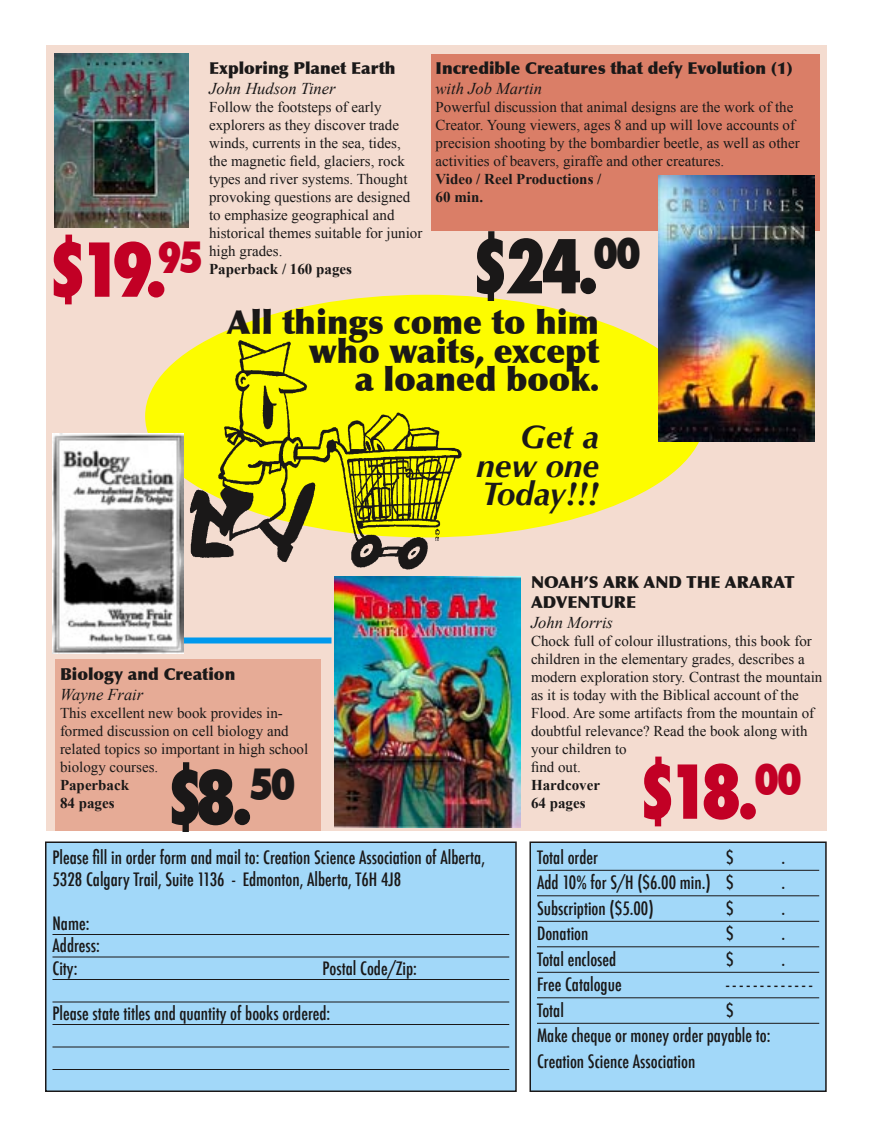
<style>
.page{position:relative;width:873px;height:1134px;background:#fff}
.page>*{position:absolute;margin:0;border:0;box-sizing:border-box;transform-origin:0 0}
.t1{font:800 condensed 72px "Futura";color:#1a1818;scale:.95 1}
.t2{font:800 condensed 72px "Futura";color:#c20025;scale:.95 1}
.t3{font:800 condensed 72px "Futura";color:#c20025}
.t4{font:900 33px/28.5px "Optima";color:#1a1818;text-align:right}
.t5{font:italic 700 33px/28.5px "Optima";color:#1a1818;text-align:justify}
.t6{font:500 condensed 18px/22.5px "Futura";color:#1a1818}
.t7{font:900 16.5px/19.8px "Optima";color:#1a1818}
.t8{font:italic 16.5px "Times New Roman";color:#1a1818}
.t9{font:15px/18px "Times New Roman";color:#1a1818}
.t10{font:700 15px/18px "Times New Roman";color:#1a1818}
</style>
<div class="page">
<div style="left:46px;top:45px;width:781px;height:786px;background:#f4dcd0"></div>
<div style="left:46px;top:842px;width:470px;height:249px;background:#a2d8f9"></div>
<hr style="left:52px;top:934px;width:457px;height:1px;background:#1a1818">
<hr style="left:52px;top:957px;width:457px;height:1px;background:#1a1818">
<hr style="left:52px;top:979px;width:457px;height:1px;background:#1a1818">
<hr style="left:52px;top:1002px;width:457px;height:1px;background:#1a1818">
<hr style="left:52px;top:1024px;width:457px;height:1px;background:#1a1818">
<hr style="left:52px;top:1047px;width:457px;height:1px;background:#1a1818">
<hr style="left:52px;top:1069px;width:457px;height:1px;background:#1a1818">
<div style="left:45px;top:842px;width:472px;height:250px;border:2px solid #1a1818"></div>
<div style="left:530px;top:842px;width:296px;height:249px;background:#a2d8f9"></div>
<hr style="left:537px;top:870px;width:282px;height:1px;background:#1a1818">
<hr style="left:537px;top:895px;width:282px;height:1px;background:#1a1818">
<hr style="left:537px;top:921px;width:282px;height:1px;background:#1a1818">
<hr style="left:537px;top:946px;width:282px;height:1px;background:#1a1818">
<hr style="left:537px;top:972px;width:282px;height:1px;background:#1a1818">
<hr style="left:537px;top:997px;width:282px;height:1px;background:#1a1818">
<hr style="left:537px;top:1023px;width:282px;height:1px;background:#1a1818">
<div style="left:530px;top:842px;width:297px;height:250px;border:2px solid #1a1818"></div>
<div style="left:180px;top:637px;width:152px;height:6px;background:#0099ed"></div>
<img style="left:334px;top:576px;width:187px;height:252px">
<div style="left:56px;top:660px;width:265px;height:171px;background:#e6ab96"></div>
<div style="left:431px;top:54px;width:388px;height:176px;background:#da7e67"></div>
<img style="left:54px;top:54px;width:134px;height:173px">
<div style="left:145px;top:295px;width:560px;height:242px;background:#fdfc00;border-radius:50%"></div>
<img style="left:188px;top:338px;width:274px;height:232px">
<img style="left:659px;top:175px;width:155px;height:267px">
<img style="left:52px;top:433px;width:131px;height:220px">
<p class="t7" style="left:209px;top:59px;width:188px">Exploring Planet Earth</p>
<p class="t8" style="left:209px;top:79px;width:128px">John Hudson Tiner</p>
<p class="t9" style="left:209px;top:98px;width:215px">Follow the footsteps of early explorers as they discover trade winds, currents in the sea, tides, the magnetic field, glaciers, rock types and river systems. Thought provoking questions are designed to emphasize geographical and historical themes suitable for junior high grades.</p>
<p class="t10" style="left:209px;top:260px;width:144px">Paperback / 160 pages</p>
<p class="t7" style="left:436px;top:59px;width:359px">Incredible Creatures that defy Evolution (1)</p>
<p class="t8" style="left:436px;top:79px;width:108px">with Job Martin</p>
<p class="t9" style="left:436px;top:98px;width:366px">Powerful discussion that animal designs are the work of the Creator. Young viewers, ages 8 and up will love accounts of precision shooting by the bombardier beetle, as well as other activities of beavers, giraffe and other creatures.</p>
<p class="t10" style="left:436px;top:170px;width:167px">Video / Reel Productions /<br>60 min.</p>
<h1 class="t1" style="left:470px;top:218px;width:182px">$24.<sup>00</sup></h1>
<h2 class="t4" style="left:227px;top:309px;width:374px">All things come to him who waits, except<br>a loaned book.</h2>
<h2 class="t5" style="left:477px;top:423px;width:124px;text-indent:44px">Get a new one Today!!!</h2>
<h1 class="t3" style="left:46px;top:221px;width:159px">$19.<sup>95</sup></h1>
<p class="t7" style="left:60px;top:664px;width:177px">Biology and Creation</p>
<p class="t8" style="left:60px;top:685px;width:85px">Wayne Frair</p>
<p class="t9" style="left:60px;top:704px;width:250px">This excellent new book provides in&shy;formed discussion on cell biology and related topics so important in high school biology courses.</p>
<p class="t10" style="left:60px;top:776px;width:71px">Paperback<br>84 pages</p>
<h1 class="t1" style="left:165px;top:749px;width:139px">$8.<sup>50</sup></h1>
<p class="t6" style="left:52px;top:847px;width:434px;line-height:21.6px">Please fill in order form and mail to: Creation Science Association of Alberta,<br>5328 Calgary Trail, Suite 1136 - Edmonton, Alberta, T6H 4J8</p>
<p class="t6" style="left:52px;top:912px;width:49px">Name:<br>Address:<br>City:</p>
<p class="t6" style="left:322px;top:957px;width:96px">Postal Code/Zip:</p>
<p class="t6" style="left:52px;top:1002px;width:279px">Please state titles and quantity of books ordered:</p>
<p class="t7" style="left:531px;top:573px;width:265px">NOAH’S ARK AND THE ARARAT<br>ADVENTURE</p>
<p class="t8" style="left:531px;top:613px;width:84px">John Morris</p>
<p class="t9" style="left:531px;top:632px;width:293px">Chock full of colour illustrations, this book for children in the elementary grades, describes a modern exploration story. Contrast the mountain as it is today with the Biblical account of the Flood. Are some artifacts from the mountain of doubtful relevance? Read the book along with your children to<br>find out.</p>
<p class="t10" style="left:531px;top:776px;width:71px">Hardcover<br>64 pages</p>
<h1 class="t2" style="left:637px;top:743px;width:175px">$18.<sup>00</sup></h1>
<p class="t6" style="left:537px;top:846px;width:63px">Total order</p>
<p class="t6" style="left:726px;top:846px;width:9px">$</p>
<p class="t6" style="left:537px;top:872px;width:198px">Add 10% for S/H ($6.00 min.) $</p>
<p class="t6" style="left:537px;top:897px;width:118px">Subscription ($5.00)</p>
<p class="t6" style="left:726px;top:897px;width:9px">$</p>
<p class="t6" style="left:537px;top:923px;width:53px">Donation</p>
<p class="t6" style="left:726px;top:923px;width:9px">$</p>
<p class="t6" style="left:537px;top:948px;width:81px">Total enclosed</p>
<p class="t6" style="left:726px;top:948px;width:9px">$</p>
<p class="t6" style="left:782px;top:846px;width:5px">.</p>
<p class="t6" style="left:782px;top:872px;width:5px">.</p>
<p class="t6" style="left:782px;top:897px;width:5px">.</p>
<p class="t6" style="left:782px;top:923px;width:5px">.</p>
<p class="t6" style="left:782px;top:948px;width:5px">.</p>
<p class="t6" style="left:537px;top:974px;width:86px">Free Catalogue</p>
<p class="t6" style="left:726px;top:974px;width:88px">- - - - - - - - - - - - -</p>
<p class="t6" style="left:537px;top:999px;width:28px">Total</p>
<p class="t6" style="left:537px;top:998px;width:235px;line-height:25.5px;text-indent:189px">$<br>Make cheque or money order payable to:<br>Creation Science Association</p>
</div>
